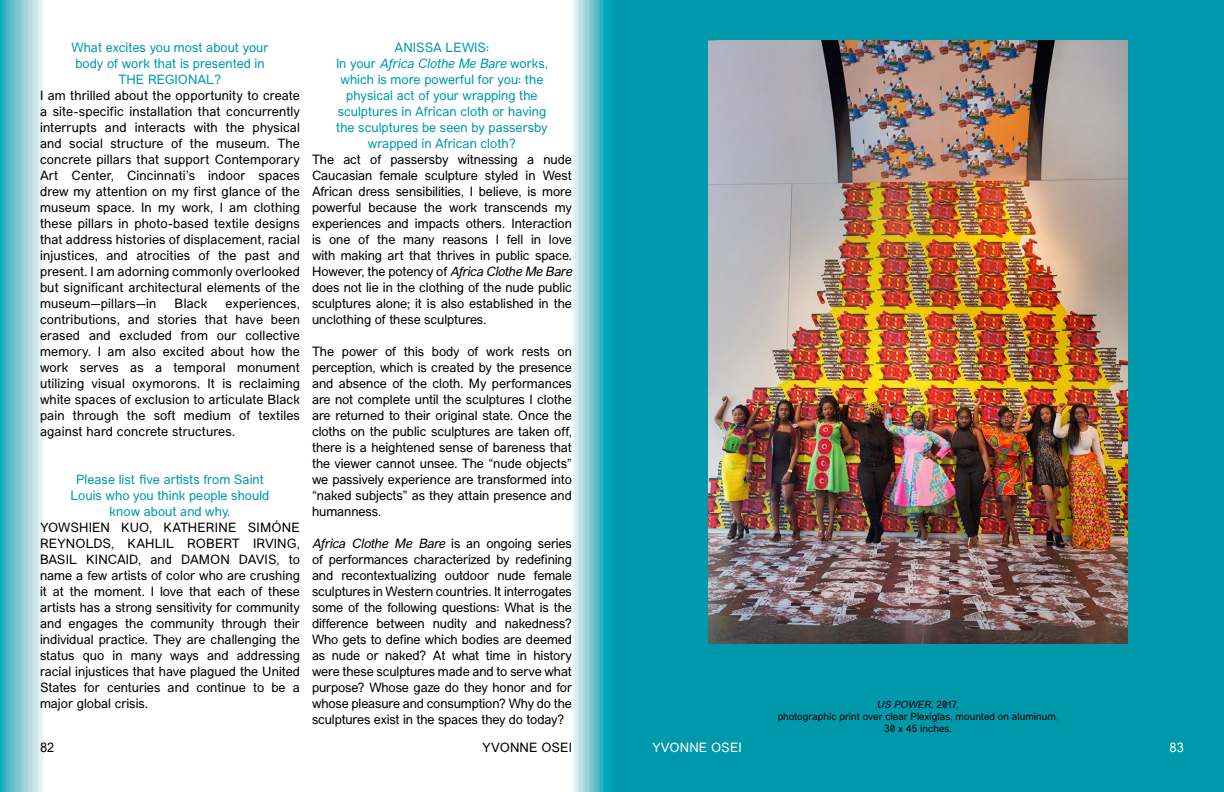
<style>
.page{position:relative;width:1224px;height:792px;background:#fff}
.page>*{position:absolute;margin:0;border:0;box-sizing:border-box;transform-origin:0 0}
.t1{font:13px/16px "Manifont Grotesk Book Updated";letter-spacing:-.005em;color:#000;text-align:justify}
.t2{font:13px/16px "Manifont Grotesk Book Updated";color:#0099ab;text-align:center}
.t3{font:italic 13px "Manifont Grotesk";letter-spacing:-.01em;color:#000}
.t4{font:italic 13px "Manifont Grotesk";color:#0099ab}
.t5{font:13px "Manifont Grotesk Book Updated";letter-spacing:.01em;color:#fff}
.t6{font:10px/12px "Manifont Grotesk Book Updated";letter-spacing:.01em;color:#000;text-align:center}
.t7{font:italic 10px "Manifont Grotesk";letter-spacing:.005em;color:#000}
.s1{font-family:"Manifont Grotesk Book Updated";font-style:normal}
.s2{font-family:"Manifont Grotesk";font-style:italic}
</style>
<div class="page">
<svg style="left:0;top:0;width:612px;height:792px"></svg>
<div style="left:612px;top:0;width:612px;height:792px;background:#0099ab"></div>
<img style="left:708px;top:40px;width:420px;height:604px">
<p class="t2" style="left:72px;top:39px;width:198px">What excites you most about your body of work that is presented in<br>THE REGIONAL?</p>
<p class="t1" style="left:40px;top:87px;width:262px">I am thrilled about the opportunity to create a site-specific installation that concurrently interrupts and interacts with the physical and social structure of the museum. The concrete pillars that support Contemporary Art Center, Cincinnati’s indoor spaces drew my attention on my first glance of the museum space. In my work, I am clothing these pillars in photo-based textile designs that address histories of displacement, racial injustices, and atrocities of the past and present. I am adorning commonly overlooked but significant architectural elements of the museum—pillars—in</p>
<p class="t1" style="left:40px;top:296px;width:262px;text-indent:186px">experiences, contributions, and stories that have been erased and excluded from our collective memory. I am also excited about how the work serves as a temporal monument utilizing visual oxymorons. It is reclaiming white spaces of exclusion to articulate Black pain through the soft medium of textiles against hard concrete structures.</p>
<p class="t2" style="left:71px;top:472px;width:200px">Please list five artists from Saint<br>Louis who you think people should know about and why.</p>
<p class="t1" style="left:40px;top:520px;width:262px">YOWSHIEN KUO, KATHERINE SIMÓNE REYNOLDS, KAHLIL ROBERT IRVING, BASIL KINCAID, and DAMON DAVIS, to name a few artists of color who are crushing it at the moment. I love that each of these artists has a strong sensitivity for community and engages the community through their individual practice. They are challenging the status quo in many ways and addressing racial injustices that have plagued the United States for centuries and continue to be a major global crisis.</p>
<p class="t1" style="left:175px;top:296px;width:34px">Black</p>
<p class="t2" style="left:395px;top:40px;width:96px">ANISSA LEWIS:</p>
<p class="t4" style="left:336px;top:54px;width:213px"><span class="s1">In your</span> Africa Clothe Me Bare <span class="s1">works,</span></p>
<p class="t2" style="left:336px;top:72px;width:213px">which is more powerful for you: the physical act of your wrapping the sculptures in African cloth or having the sculptures be seen by passersby wrapped in African cloth?</p>
<p class="t1" style="left:312px;top:152px;width:262px">The act of passersby witnessing a nude Caucasian female sculpture styled in West African dress sensibilities, I believe, is more powerful because the work transcends my experiences and impacts others. Interaction is one of the many reasons I fell in love with making art that thrives in public space.<br>However, the potency of <span class="s2">Africa Clothe Me Bare </span>does not lie in the clothing of the nude public sculptures alone; it is also established in the unclothing of these sculptures.</p>
<p class="t1" style="left:312px;top:344px;width:262px">The power of this body of work rests on perception, which is created by the presence and absence of the cloth. My performances are not complete until the sculptures I clothe are returned to their original state. Once the cloths on the public sculptures are taken off, there is a heightened sense of bareness that the viewer cannot unsee. The “nude objects” we passively experience are transformed into “naked subjects” as they attain presence and humanness.</p>
<p class="t3" style="left:312px;top:534px;width:261px">Africa Clothe Me Bare <span class="s1">is an ongoing series</span></p>
<p class="t1" style="left:312px;top:552px;width:262px">of performances characterized by redefining and recontextualizing outdoor nude female sculptures in Western countries. It interrogates some of the following questions: What is the difference between nudity and nakedness?<br>Who gets to define which bodies are deemed as nude or naked? At what time in history were these sculptures made and to serve what purpose? Whose gaze do they honor and for whose pleasure and consumption? Why do the sculptures exist in the spaces they do today?</p>
<p class="t7" style="left:877px;top:697px;width:84px">US POWER<span class="s1">, 2017,</span></p>
<p class="t6" style="left:777px;top:711px;width:283px">photographic print over clear Plexiglas, mounted on aluminum,<br>30 x 45 inches.</p>
<p class="t1" style="left:40px;top:739px;width:16px">82</p>
<p class="t1" style="left:482px;top:739px;width:91px">YVONNE OSEI</p>
<p class="t5" style="left:652px;top:738px;width:91px">YVONNE OSEI</p>
<p class="t5" style="left:1170px;top:738px;width:16px">83</p>
</div>
